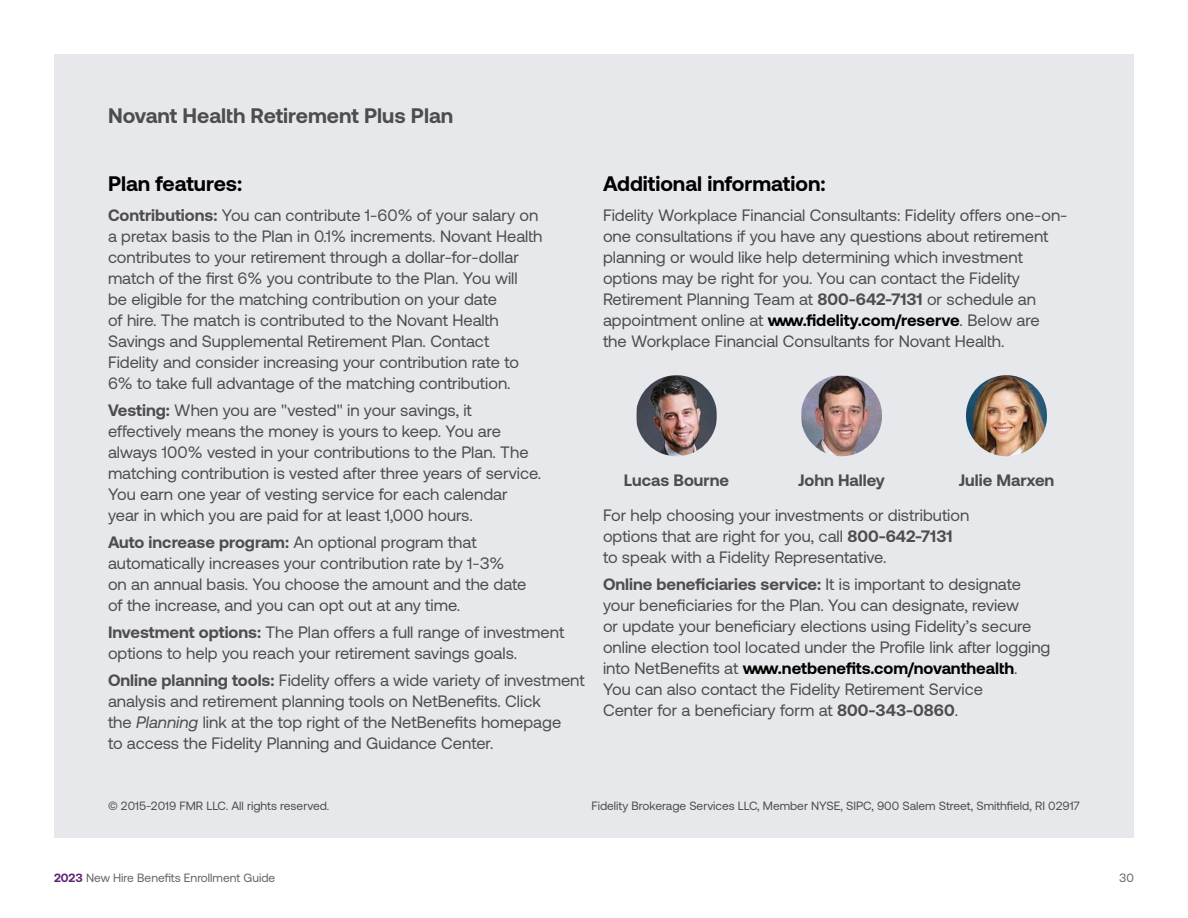
<style>
.page{position:relative;width:1188px;height:918px;background:#fff}
.page>*{position:absolute;margin:0;border:0;box-sizing:border-box;transform-origin:0 0}
.t1{font:700 21px "Aeonik";color:#000}
.t2{font:700 21px "Aeonik";color:#4d4d4f}
.t3{font:16.5px/21px "Aeonik";color:#4d4d4f}
.t4{font:700 16.5px "Aeonik";color:#4d4d4f}
.t5{font:12px "Aeonik";color:#4d4d4f}
.t6{font:12px "Aeonik";color:#636466}
.s1{font-weight:700}
.s2{font-style:italic}
.s3{font-weight:700;color:#000}
.s4{font-weight:700;color:#5e2572}
</style>
<div class="page">
<div style="left:54px;top:54px;width:1080px;height:784px;background:#e7e8eb"></div>
<img style="left:636px;top:375px;width:81px;height:81px;border-radius:40px">
<img style="left:801px;top:375px;width:81px;height:81px;border-radius:40px">
<img style="left:966px;top:375px;width:81px;height:81px;border-radius:40px">
<p class="t2" style="left:108px;top:103px;width:347px">Novant Health Retirement Plus Plan</p>
<p class="t1" style="left:108px;top:172px;width:136px">Plan features:</p>
<p class="t3" style="left:108px;top:205px;width:436px"><span class="s1">Contributions:</span> You can contribute 1-60% of your salary on a pretax basis to the Plan in 0.1% increments. Novant Health contributes to your retirement through a dollar-for-dollar match of the first 6% you contribute to the Plan. You will<br>be eligible for the matching contribution on your date<br>of hire. The match is contributed to the Novant Health Savings and Supplemental Retirement Plan. Contact Fidelity and consider increasing your contribution rate to 6% to take full advantage of the matching contribution.</p>
<p class="t3" style="left:108px;top:400px;width:435px"><span class="s1">Vesting:</span> When you are "vested" in your savings, it effectively means the money is yours to keep. You are always 100% vested in your contributions to the Plan. The matching contribution is vested after three years of service.<br>You earn one year of vesting service for each calendar year in which you are paid for at least 1,000 hours.</p>
<p class="t3" style="left:108px;top:532px;width:420px"><span class="s1">Auto increase program:</span> An optional program that automatically increases your contribution rate by 1-3% on an annual basis. You choose the amount and the date of the increase, and you can opt out at any time.</p>
<p class="t3" style="left:108px;top:622px;width:457px"><span class="s1">Investment options:</span> The Plan offers a full range of investment options to help you reach your retirement savings goals.</p>
<p class="t3" style="left:108px;top:670px;width:478px"><span class="s1">Online planning tools:</span> Fidelity offers a wide variety of investment analysis and retirement planning tools on NetBenefits. Click<br>the <span class="s2">Planning</span> link at the top right of the NetBenefits homepage<br>to access the Fidelity Planning and Guidance Center.</p>
<p class="t1" style="left:603px;top:172px;width:224px">Additional information:</p>
<p class="t3" style="left:603px;top:205px;width:466px">Fidelity Workplace Financial Consultants: Fidelity offers one-on&shy;one consultations if you have any questions about retirement planning or would like help determining which investment options may be right for you. You can contact the Fidelity Retirement Planning Team at <span class="s1">800‑642‑7131</span> or schedule an appointment online at <span class="s3">www.fidelity.com/reserve</span>. Below are the Workplace Financial Consultants for Novant Health.</p>
<p class="t4" style="left:624px;top:471px;width:107px">Lucas Bourne</p>
<p class="t4" style="left:798px;top:471px;width:88px">John Halley</p>
<p class="t4" style="left:959px;top:471px;width:97px">Julie Marxen</p>
<p class="t3" style="left:603px;top:505px;width:368px">For help choosing your investments or distribution options that are right for you, call <span class="s1">800‑642‑7131 </span>to speak with a Fidelity Representative.</p>
<p class="t3" style="left:603px;top:574px;width:449px"><span class="s1">Online beneficiaries service:</span> It is important to designate your beneficiaries for the Plan. You can designate, review<br>or update your beneficiary elections using Fidelity’s secure online election tool located under the Profile link after logging into NetBenefits at <span class="s3">www.netbenefits.com/novanthealth</span>.<br>You can also contact the Fidelity Retirement Service<br>Center for a beneficiary form at <span class="s1">800‑343‑0860</span>.</p>
<p class="t5" style="left:108px;top:799px;width:223px">© 2015-2019 FMR LLC. All rights reserved.</p>
<p class="t5" style="left:591px;top:799px;width:490px">Fidelity Brokerage Services LLC, Member NYSE, SIPC, 900 Salem Street, Smithfield, RI 02917</p>
<p class="t6" style="left:54px;top:871px;width:223px"><span class="s4">2023</span> New Hire Benefits Enrollment Guide</p>
<p class="t6" style="left:1119px;top:871px;width:16px">30</p>
</div>
